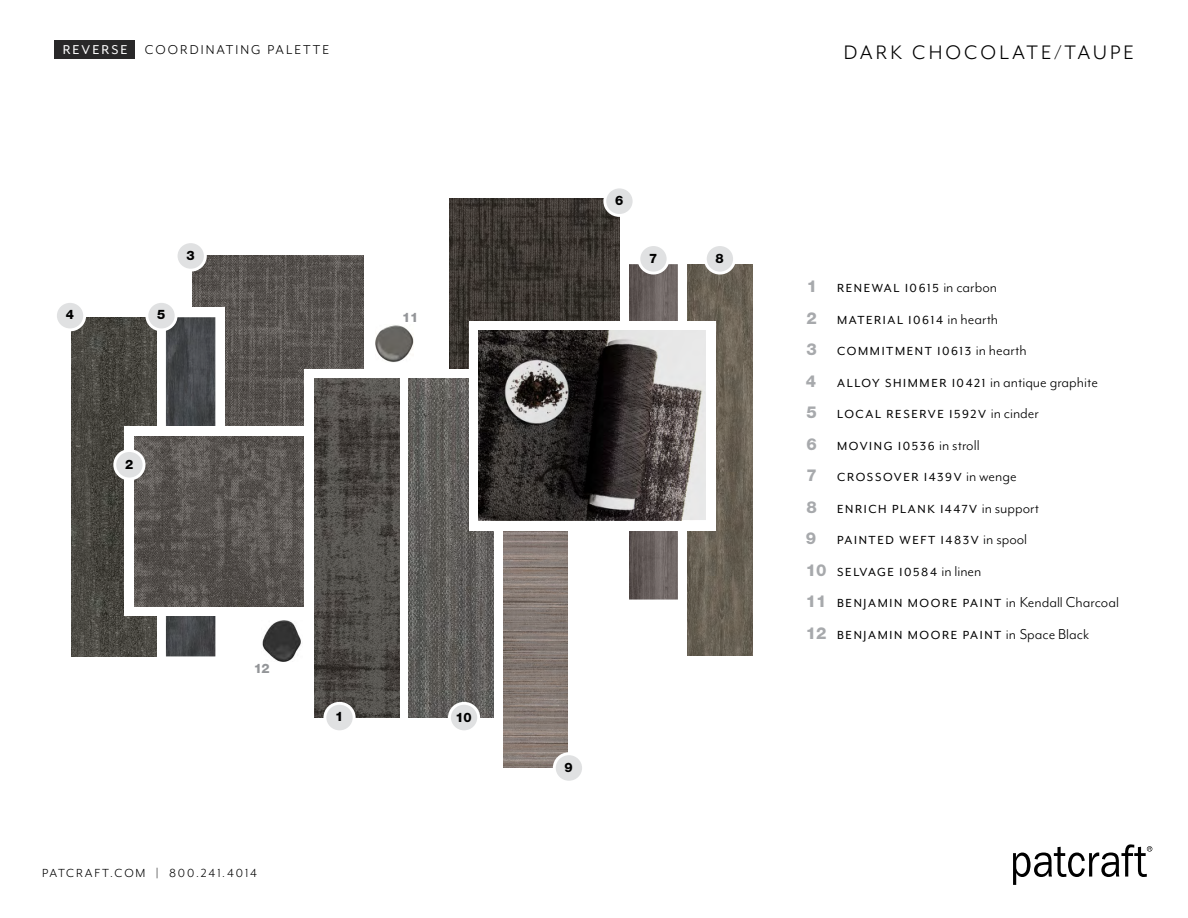
<style>
.page{position:relative;width:1188px;height:918px;background:#fff}
.page>*{position:absolute;margin:0;border:0;box-sizing:border-box;transform-origin:0 0}
.t1{font:22.5px "Mr Eaves Mod OT";letter-spacing:.14em;color:#000}
.t2{font:800 16.5px "Helvetica Neue LT Std";color:#a7a9ac}
.t3{font:14.7px "Mr Eaves Mod OT";letter-spacing:.14em;color:#000}
.t4{font:13.5px "Mr Eaves Mod OT";letter-spacing:.12em;color:#000}
.t5{font:13.5px "Mr Eaves Mod OT";letter-spacing:.14em;color:#000}
.t6{font:800 13.05px "Helvetica Neue LT Std";color:#000}
.t7{font:800 13.05px "Helvetica Neue LT Std";color:#939598}
.s1{color:#fff}
.s2{font-family:"Helvetica Neue LT Std";font-weight:800;font-size:16.5px;color:#a7a9ac}
.s3{font-size:16.5px}
</style>
<div class="page">
<svg style="left:1013px;top:844px;width:139px;height:41px"></svg>
<div style="left:54px;top:40px;width:81px;height:19px;background:#292829"></div>
<img style="left:193px;top:255px;width:170px;height:171px">
<div style="left:157px;top:308px;width:68px;height:359px;background:#fff"></div>
<img style="left:166px;top:317px;width:49px;height:339px">
<img style="left:687px;top:264px;width:66px;height:392px">
<div style="left:705px;top:245px;width:30px;height:28px;background:#e0e1e2;border-radius:50%"></div>
<div style="left:704px;top:243px;width:32px;height:32px;border:3px solid #fff;border-radius:50%"></div>
<img style="left:629px;top:264px;width:49px;height:336px">
<img style="left:72px;top:317px;width:85px;height:340px">
<div style="left:125px;top:426px;width:189px;height:189px;background:#fff"></div>
<img style="left:134px;top:436px;width:170px;height:171px">
<img style="left:449px;top:198px;width:170px;height:171px">
<div style="left:305px;top:369px;width:105px;height:359px;background:#fff"></div>
<div style="left:176px;top:242px;width:29px;height:28px;background:#e0e1e2;border-radius:50%"></div>
<div style="left:175px;top:240px;width:32px;height:32px;border:3px solid #fff;border-radius:50%"></div>
<div style="left:55px;top:301px;width:30px;height:29px;background:#e0e1e2;border-radius:50%"></div>
<div style="left:54px;top:300px;width:32px;height:31px;border:3px solid #fff;border-radius:50%"></div>
<img style="left:375px;top:325px;width:39px;height:38px">
<img style="left:262px;top:621px;width:39px;height:40px">
<div style="left:115px;top:451px;width:29px;height:28px;background:#e0e1e2;border-radius:50%"></div>
<div style="left:113px;top:449px;width:33px;height:31px;border:3px solid #fff;border-radius:50%"></div>
<img style="left:314px;top:378px;width:85px;height:340px">
<img style="left:409px;top:378px;width:85px;height:340px">
<div style="left:325px;top:703px;width:29px;height:29px;background:#e0e1e2;border-radius:50%"></div>
<div style="left:323px;top:702px;width:33px;height:31px;border:3px solid #fff;border-radius:50%"></div>
<div style="left:147px;top:301px;width:29px;height:29px;background:#e0e1e2;border-radius:50%"></div>
<div style="left:145px;top:300px;width:33px;height:31px;border:3px solid #fff;border-radius:50%"></div>
<div style="left:605px;top:187px;width:29px;height:28px;background:#e0e1e2;border-radius:50%"></div>
<div style="left:603px;top:186px;width:33px;height:31px;border:3px solid #fff;border-radius:50%"></div>
<div style="left:639px;top:245px;width:29px;height:28px;background:#e0e1e2;border-radius:50%"></div>
<div style="left:637px;top:243px;width:33px;height:32px;border:3px solid #fff;border-radius:50%"></div>
<img style="left:504px;top:531px;width:63px;height:237px">
<div style="left:554px;top:754px;width:30px;height:28px;background:#e0e1e2;border-radius:50%"></div>
<div style="left:553px;top:752px;width:32px;height:32px;border:3px solid #fff;border-radius:50%"></div>
<div style="left:449px;top:703px;width:30px;height:29px;background:#e0e1e2;border-radius:50%"></div>
<div style="left:448px;top:702px;width:32px;height:31px;border:3px solid #fff;border-radius:50%"></div>
<div style="left:469px;top:321px;width:246px;height:210px;background:#fff"></div>
<img style="left:478px;top:330px;width:228px;height:190px">
<p class="t3" style="left:63px;top:42px;width:268px"><span class="s1">REVERSE</span> COORDINATING PALETTE</p>
<p class="t6" style="left:615px;top:193px;width:10px">6</p>
<p class="t6" style="left:186px;top:247px;width:10px">3</p>
<p class="t6" style="left:716px;top:250px;width:10px">8</p>
<p class="t6" style="left:649px;top:250px;width:10px">7</p>
<p class="t6" style="left:66px;top:307px;width:10px">4</p>
<p class="t7" style="left:402px;top:309px;width:18px">11</p>
<p class="t6" style="left:157px;top:307px;width:10px">5</p>
<p class="t6" style="left:125px;top:456px;width:10px">2</p>
<p class="t7" style="left:254px;top:660px;width:17px">12</p>
<p class="t5" style="left:42px;top:866px;width:217px">PATCRAFT.COM | 800.241.4014</p>
<p class="t6" style="left:335px;top:709px;width:10px">1</p>
<p class="t6" style="left:455px;top:709px;width:18px">10</p>
<p class="t6" style="left:565px;top:759px;width:10px">9</p>
<h1 class="t1" style="left:844px;top:40px;width:292px">DARK CHOCOLATE/TAUPE</h1>
<p class="t4" style="left:807px;top:281px;width:192px"><span class="s2">1</span> RENEWAL I0615 <span class="s3">in carbon</span></p>
<p class="t4" style="left:807px;top:312px;width:193px"><span class="s2">2</span> MATERIAL I0614 <span class="s3">in hearth</span></p>
<p class="t4" style="left:807px;top:344px;width:222px"><span class="s2">3</span> COMMITMENT I0613 <span class="s3">in hearth</span></p>
<p class="t2" style="left:806px;top:371px;width:12px">4</p>
<p class="t4" style="left:837px;top:375px;width:262px">ALLOY SHIMMER I0421 <span class="s3">in antique graphite</span></p>
<p class="t4" style="left:807px;top:407px;width:234px"><span class="s2">5</span> LOCAL RESERVE I592V <span class="s3">in cinder</span></p>
<p class="t4" style="left:807px;top:438px;width:175px"><span class="s2">6</span> MOVING I0536 <span class="s3">in stroll</span></p>
<p class="t4" style="left:807px;top:470px;width:212px"><span class="s2">7</span> CROSSOVER I439V <span class="s3">in wenge</span></p>
<p class="t4" style="left:807px;top:501px;width:234px"><span class="s2">8</span> ENRICH PLANK I447V <span class="s3">in support</span></p>
<p class="t2" style="left:806px;top:528px;width:12px">9</p>
<p class="t4" style="left:837px;top:533px;width:192px">PAINTED WEFT I483V <span class="s3">in spool</span></p>
<p class="t4" style="left:806px;top:564px;width:177px"><span class="s2">10</span> SELVAGE I0584 <span class="s3">in linen</span></p>
<p class="t4" style="left:806px;top:596px;width:315px"><span class="s2">11</span> BENJAMIN MOORE PAINT <span class="s3">in Kendall Charcoal</span></p>
<p class="t4" style="left:806px;top:627px;width:285px"><span class="s2">12</span> BENJAMIN MOORE PAINT <span class="s3">in Space Black</span></p>
</div>
